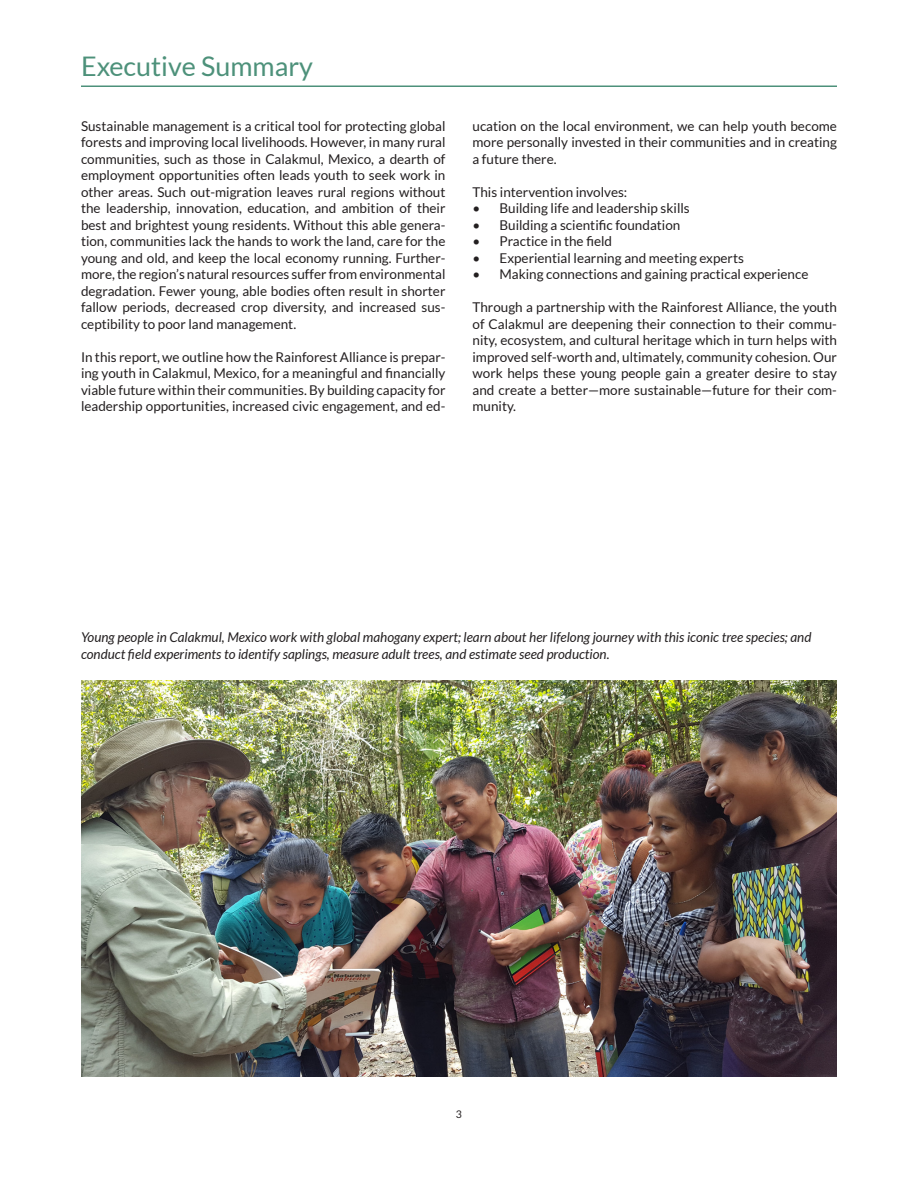
<style>
.page{position:relative;width:918px;height:1188px;background:#fff}
.page>*{position:absolute;margin:0;border:0;box-sizing:border-box;transform-origin:0 0}
.t1{font:27px "Lato";color:#4d917a}
.t2{font:13.5px/16.5px "Lato";color:#231f20;text-align:justify}
.t3{font:italic 13.5px/16.5px "Lato";color:#231f20}
.t4{font:10.5px "Lato";color:#231f20}
</style>
<div class="page">
<img style="left:81px;top:681px;width:756px;height:396px">
<hr style="left:81px;top:86px;width:756px;height:1px;background:#4d917a">
<p class="t1" style="left:81px;top:51px;width:234px">Executive Summary</p>
<p class="t2" style="left:81px;top:118px;width:366px">Sustainable management is a critical tool for protecting global forests and improving local livelihoods. However, in many rural communities, such as those in Calakmul, Mexico, a dearth of employment opportunities often leads youth to seek work in other areas. Such out-migration leaves rural regions without the leadership, innovation, education, and ambition of their best and brightest young residents. Without this able genera&shy;tion, communities lack the hands to work the land, care for the young and old, and keep the local economy running. Further&shy;more, the region’s natural resources suffer from environmental degradation. Fewer young, able bodies often result in shorter fallow periods, decreased crop diversity, and increased sus&shy;ceptibility to poor land management.</p>
<p class="t2" style="left:81px;top:349px;width:366px">In this report, we outline how the Rainforest Alliance is prepar&shy;ing youth in Calakmul, Mexico, for a meaningful and financially viable future within their communities. By building capacity for leadership opportunities, increased civic engagement, and ed-</p>
<p class="t2" style="left:472px;top:118px;width:366px">ucation on the local environment, we can help youth become more personally invested in their communities and in creating a future there.</p>
<p class="t2" style="left:472px;top:184px;width:156px">This intervention involves:</p>
<p class="t2" style="left:472px;top:200px;width:219px">• Building life and leadership skills</p>
<p class="t2" style="left:472px;top:217px;width:209px">• Building a scientific foundation</p>
<p class="t2" style="left:472px;top:233px;width:141px">• Practice in the field</p>
<p class="t2" style="left:472px;top:250px;width:273px">• Experiential learning and meeting experts</p>
<p class="t2" style="left:472px;top:266px;width:337px">• Making connections and gaining practical experience</p>
<p class="t2" style="left:472px;top:299px;width:366px">Through a partnership with the Rainforest Alliance, the youth of Calakmul are deepening their connection to their commu&shy;nity, ecosystem, and cultural heritage which in turn helps with improved self-worth and, ultimately, community cohesion. Our work helps these young people gain a greater desire to stay and create a better—more sustainable—future for their com&shy;munity.</p>
<p class="t3" style="left:81px;top:630px;width:732px">Young people in Calakmul, Mexico work with global mahogany expert; learn about her lifelong journey with this iconic tree species; and conduct field experiments to identify saplings, measure adult trees, and estimate seed production.</p>
<p class="t4" style="left:456px;top:1109px;width:8px">3</p>
</div>
